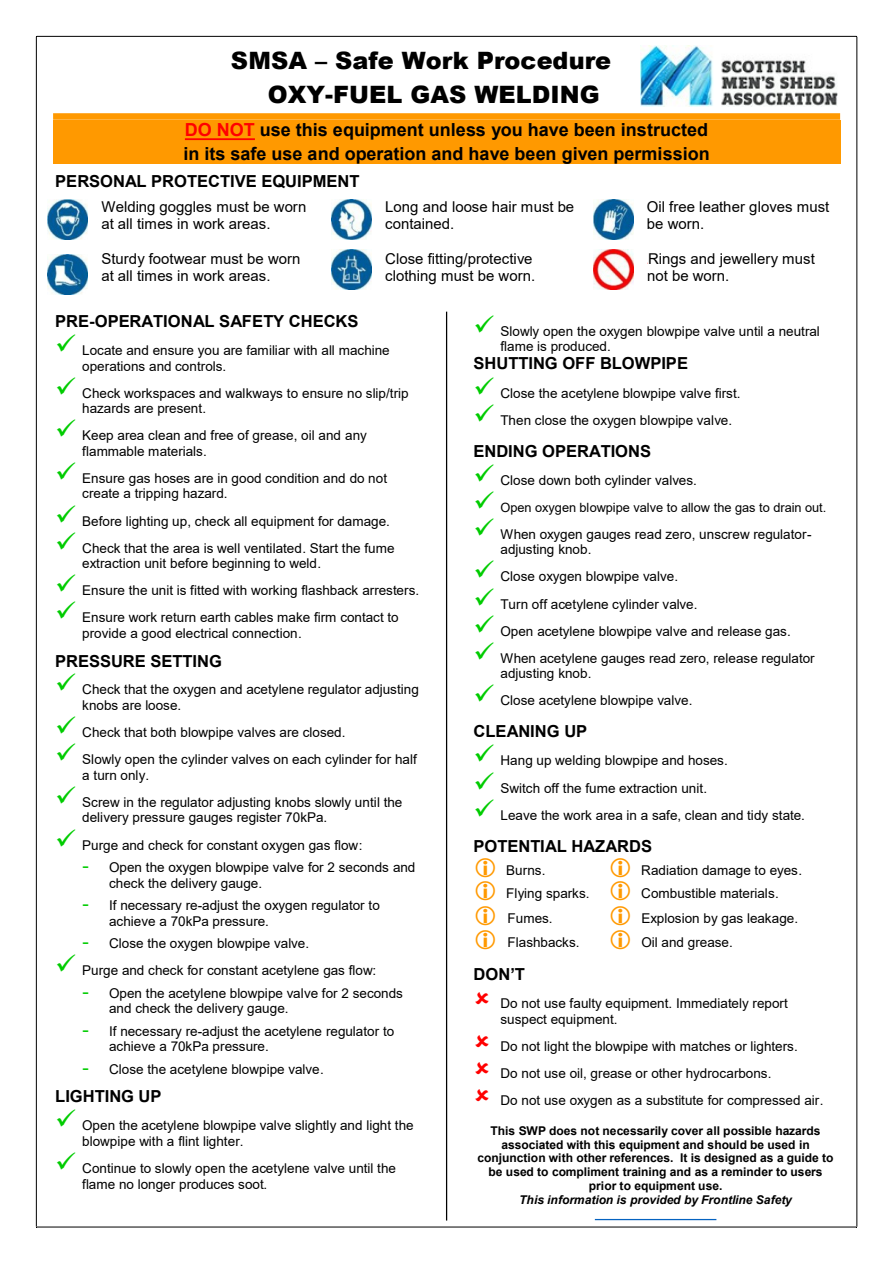
<style>
.page{position:relative;width:893px;height:1263px;background:#fff}
.page>*{position:absolute;margin:0;border:0;box-sizing:border-box;transform-origin:0 0}
.t1{font:900 24px/33.9px "Arial";color:#000}
.t2{font:700 18px/23.5px "Arial";color:#000}
.t3{font:700 16.5px "Arial";color:#000}
.t4{font:15px/17.1px "Arial";color:#000}
.t5{font:13.5px/27.2px "Arial";color:#000}
.t6{font:12.75px "Arial";color:#000}
.t7{font:700 12px/13.8px "Arial";color:#000;text-align:center}
.t8{font:italic 700 12px "Arial";color:#000}
.s1{color:#f00}
.s2{font-family:"Times New Roman";font-size:21px;color:#0c0}
</style>
<div class="page">
<div style="left:53px;top:113px;width:787px;height:7px;background:#f90"></div>
<div style="left:53px;top:120px;width:787px;height:23px;background:#f90"></div>
<hr style="left:185px;top:138px;width:70px;height:2px;background:#f00">
<div style="left:53px;top:143px;width:787px;height:21px;background:#f90"></div>
<hr style="left:595px;top:1219px;width:121px;height:1px;background:#0563c1">
<hr style="left:446px;top:312px;width:1px;height:908px;background:#000">
<img style="left:48px;top:254px;width:40px;height:40px">
<img style="left:332px;top:250px;width:40px;height:40px">
<img style="left:332px;top:200px;width:40px;height:40px">
<img style="left:593px;top:250px;width:40px;height:40px">
<img style="left:593px;top:200px;width:40px;height:40px">
<img style="left:48px;top:200px;width:40px;height:39px">
<hr style="left:37px;top:36px;width:819px;height:1px;background:#000">
<hr style="left:36px;top:37px;width:1px;height:1190px;background:#000">
<hr style="left:856px;top:37px;width:1px;height:1190px;background:#000">
<hr style="left:37px;top:1227px;width:819px;height:1px;background:#000">
<img style="left:641px;top:45px;width:197px;height:62px">
<h1 class="t1" style="left:268px;top:44px;width:345px;text-indent:-37px">SMSA – Safe Work Procedure<br>OXY-FUEL GAS WELDING</h1>
<h2 class="t2" style="left:183px;top:120px;width:528px"><span class="s1">DO NOT</span> use this equipment unless you have been instructed in its safe use and operation and have been given permission</h2>
<p class="t3" style="left:55px;top:175px;width:306px">PERSONAL PROTECTIVE EQUIPMENT</p>
<p class="t4" style="left:101px;top:200px;width:207px">Welding goggles must be worn at all times in work areas.</p>
<p class="t4" style="left:385px;top:200px;width:190px">Long and loose hair must be contained.</p>
<p class="t4" style="left:647px;top:200px;width:184px">Oil free leather gloves must be worn.</p>
<p class="t4" style="left:101px;top:251px;width:201px">Sturdy footwear must be worn at all times in work areas.</p>
<p class="t4" style="left:385px;top:251px;width:151px">Close fitting/protective clothing must be worn.</p>
<p class="t4" style="left:647px;top:251px;width:169px">Rings and jewellery must not be worn.</p>
<p class="t3" style="left:55px;top:315px;width:305px">PRE-OPERATIONAL SAFETY CHECKS</p>
<p class="t5" style="left:82px;top:343px;width:309px;line-height:15.8px">Locate and ensure you are familiar with all machine operations and controls.</p>
<p class="t5" style="left:82px;top:386px;width:328px;line-height:15.6px">Check workspaces and walkways to ensure no slip/trip hazards are present.</p>
<p class="t5" style="left:82px;top:429px;width:286px;line-height:15.5px">Keep area clean and free of grease, oil and any flammable materials.</p>
<p class="t5" style="left:82px;top:472px;width:306px;line-height:15.5px">Ensure gas hoses are in good condition and do not create a tripping hazard.</p>
<p class="t5" style="left:82px;top:509px;width:314px">Before lighting up, check all equipment for damage.<br>Check that the area is well ventilated. Start the fume</p>
<p class="t5" style="left:82px;top:551px;width:339px">extraction unit before beginning to weld.<br>Ensure the unit is fitted with working flashback arresters.<br>Ensure work return earth cables make firm contact to</p>
<p class="t5" style="left:82px;top:621px;width:221px">provide a good electrical connection.</p>
<p class="t3" style="left:55px;top:654px;width:168px">PRESSURE SETTING</p>
<p class="t5" style="left:82px;top:683px;width:338px;line-height:15.6px">Check that the oxygen and acetylene regulator adjusting knobs are loose.</p>
<p class="t5" style="left:82px;top:720px;width:336px">Check that both blowpipe valves are closed.<br>Slowly open the cylinder valves on each cylinder for half</p>
<p class="t5" style="left:82px;top:763px;width:322px">a turn only.<br>Screw in the regulator adjusting knobs slowly until the</p>
<p class="t5" style="left:82px;top:805px;width:282px">delivery pressure gauges register 70kPa.<br>Purge and check for constant oxygen gas flow:</p>
<p class="t5" style="left:109px;top:861px;width:308px;line-height:15.6px;text-indent:-27px"><span class="s2">-</span> Open the oxygen blowpipe valve for 2 seconds and check the delivery gauge.</p>
<p class="t5" style="left:109px;top:899px;width:272px;line-height:15.6px;text-indent:-27px"><span class="s2">-</span> If necessary re-adjust the oxygen regulator to achieve a 70kPa pressure.</p>
<p class="t5" style="left:82px;top:931px;width:296px"><span class="s2">-</span> Close the oxygen blowpipe valve.<br>Purge and check for constant acetylene gas flow:</p>
<p class="t5" style="left:109px;top:986px;width:295px;line-height:15.6px;text-indent:-27px"><span class="s2">-</span> Open the acetylene blowpipe valve for 2 seconds and check the delivery gauge.</p>
<p class="t5" style="left:109px;top:1024px;width:287px;line-height:15.6px;text-indent:-27px"><span class="s2">-</span> If necessary re-adjust the acetylene regulator to achieve a 70kPa pressure.</p>
<p class="t5" style="left:82px;top:1056px;width:243px"><span class="s2">-</span> Close the acetylene blowpipe valve.</p>
<p class="t3" style="left:55px;top:1090px;width:108px">LIGHTING UP</p>
<p class="t5" style="left:82px;top:1119px;width:333px;line-height:15.6px">Open the acetylene blowpipe valve slightly and light the blowpipe with a flint lighter.</p>
<p class="t5" style="left:82px;top:1161px;width:315px;line-height:15.6px">Continue to slowly open the acetylene valve until the flame no longer produces soot.</p>
<p class="t5" style="left:501px;top:324px;width:321px;line-height:15.6px">Slowly open the oxygen blowpipe valve until a neutral flame is produced.</p>
<p class="t3" style="left:474px;top:357px;width:216px">SHUTTING OFF BLOWPIPE</p>
<p class="t5" style="left:501px;top:380px;width:242px">Close the acetylene blowpipe valve first.<br>Then close the oxygen blowpipe valve.</p>
<p class="t3" style="left:474px;top:445px;width:179px">ENDING OPERATIONS</p>
<p class="t5" style="left:501px;top:467px;width:198px">Close down both cylinder valves.</p>
<p class="t6" style="left:501px;top:502px;width:327px">Open oxygen blowpipe valve to allow the gas to drain out.</p>
<p class="t5" style="left:501px;top:527px;width:313px;line-height:15.6px">When oxygen gauges read zero, unscrew regulator&shy;adjusting knob.</p>
<p class="t5" style="left:501px;top:564px;width:316px">Close oxygen blowpipe valve.<br>Turn off acetylene cylinder valve.<br>Open acetylene blowpipe valve and release gas.<br>When acetylene gauges read zero, release regulator</p>
<p class="t5" style="left:501px;top:661px;width:193px">adjusting knob.<br>Close acetylene blowpipe valve.</p>
<p class="t3" style="left:474px;top:725px;width:115px">CLEANING UP</p>
<p class="t5" style="left:501px;top:748px;width:306px">Hang up welding blowpipe and hoses.<br>Switch off the fume extraction unit.<br>Leave the work area in a safe, clean and tidy state.</p>
<p class="t3" style="left:474px;top:840px;width:180px">POTENTIAL HAZARDS</p>
<p class="t5" style="left:506px;top:857px;width:41px">Burns.</p>
<p class="t5" style="left:641px;top:857px;width:162px">Radiation damage to eyes.</p>
<p class="t5" style="left:506px;top:881px;width:85px">Flying sparks.</p>
<p class="t5" style="left:641px;top:881px;width:139px">Combustible materials.</p>
<p class="t5" style="left:508px;top:905px;width:47px">Fumes.</p>
<p class="t5" style="left:641px;top:905px;width:158px">Explosion by gas leakage.</p>
<p class="t5" style="left:508px;top:929px;width:74px">Flashbacks.</p>
<p class="t5" style="left:641px;top:929px;width:93px">Oil and grease.</p>
<p class="t3" style="left:474px;top:968px;width:53px">DON’T</p>
<p class="t5" style="left:501px;top:997px;width:289px;line-height:15.5px">Do not use faulty equipment. Immediately report suspect equipment.</p>
<p class="t5" style="left:501px;top:1034px;width:324px">Do not light the blowpipe with matches or lighters.<br>Do not use oil, grease or other hydrocarbons.<br>Do not use oxygen as a substitute for compressed air.</p>
<p class="t7" style="left:477px;top:1125px;width:358px">This SWP does not necessarily cover all possible hazards associated with this equipment and should be used in conjunction with other references. It is designed as a guide to be used to compliment training and as a reminder to users prior to equipment use.</p>
<p class="t8" style="left:519px;top:1195px;width:274px">This information is provided by Frontline Safety</p>
</div>
